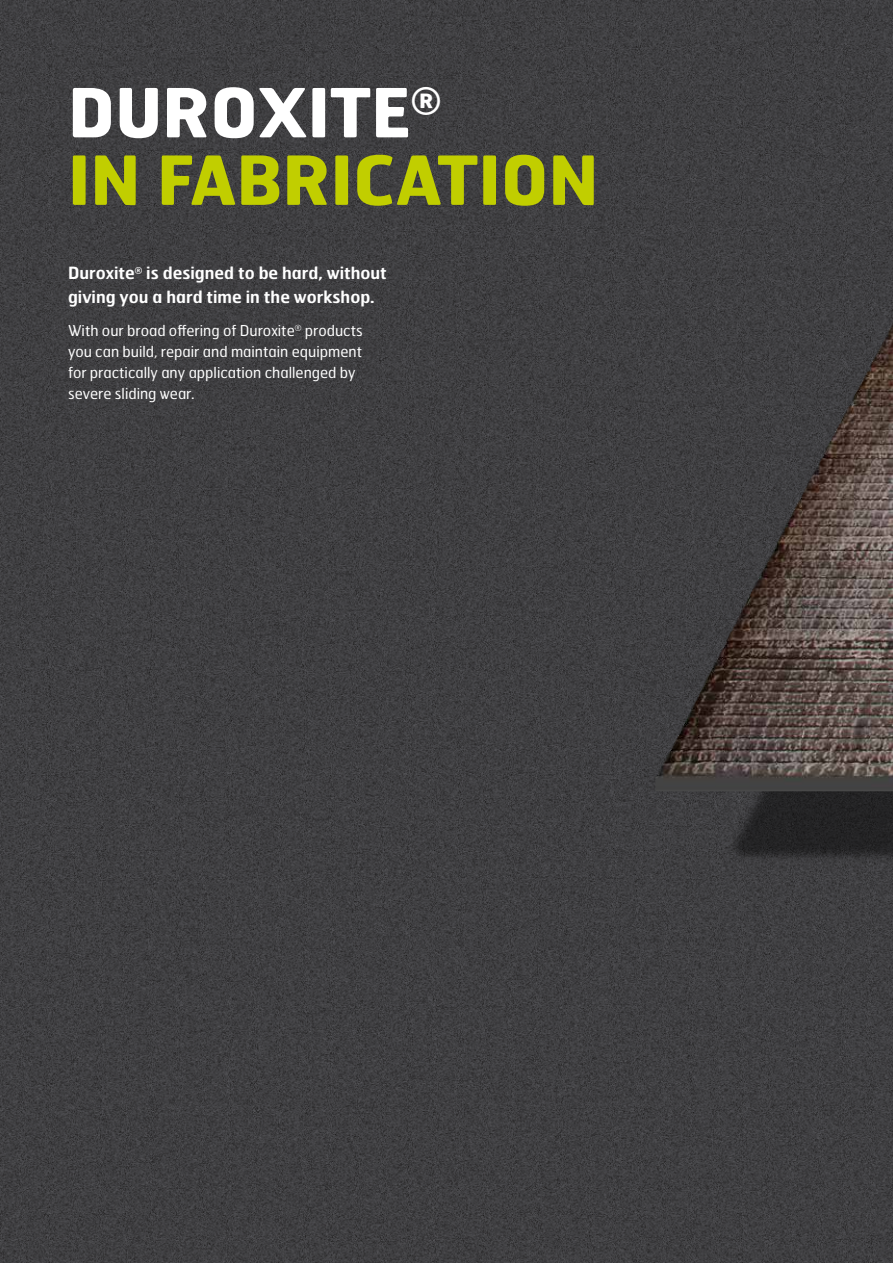
<style>
.page{position:relative;width:893px;height:1263px;background:#fff}
.page>*{position:absolute;margin:0;border:0;box-sizing:border-box;transform-origin:0 0}
.t1{font:700 67.5px/67.5px "Hermes FB";color:#c1ce00}
.t2{font:600 16.8px/23.9px "Hermes FB";color:#fff}
.t3{font:15px/21px "Hermes FB";color:#fff}
.s1{color:#fff}
</style>
<div class="page">
<img style="left:0;top:0;width:893px;height:1263px">
<img style="left:648px;top:287px;width:245px;height:648px">
<h1 class="t1" style="left:68px;top:76px;width:532px"><span class="s1">DUROXITE</span><sup>®<br></sup>IN FABRICATION</h1>
<p class="t2" style="left:68px;top:261px;width:320px">Duroxite<sup>®</sup> is designed to be hard, without giving you a hard time in the workshop.</p>
<p class="t3" style="left:68px;top:320px;width:296px">With our broad offering of Duroxite<sup>®</sup> products you can build, repair and maintain equipment for practically any application challenged by severe sliding wear.</p>
</div>
